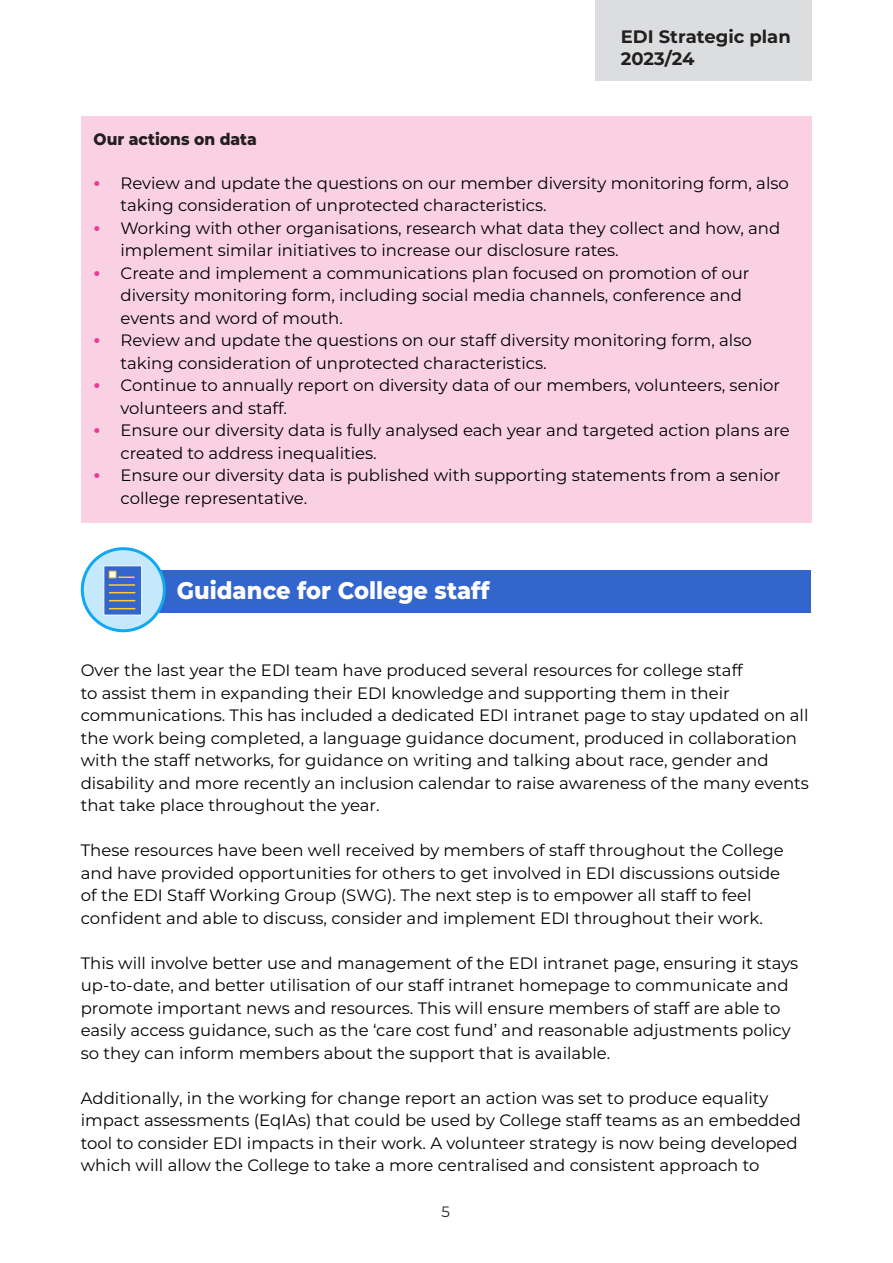
<style>
.page{position:relative;width:893px;height:1263px;background:#fff}
.page>*{position:absolute;margin:0;border:0;box-sizing:border-box;transform-origin:0 0}
.t1{font:800 24px "Montserrat";color:#fff;scale:.94 1}
.t2{font:700 18px/21.6px "Montserrat";color:#231f20}
.t3{font:16.5px/22.5px "Montserrat";color:#000}
.t4{font:800 16.5px "Montserrat";color:#231f20;scale:.94 1}
.t5{font:15px "Montserrat";color:#231f20}
.s1{font-weight:700;font-size:19.5px;color:#ed3896}
</style>
<div class="page">
<div style="left:595px;top:0;width:217px;height:81px;background:#dcdddf"></div>
<div style="left:81px;top:116px;width:730px;height:406px;background:#f9d1e2"></div>
<div style="left:152px;top:570px;width:659px;height:43px;background:#36c"></div>
<div style="left:82px;top:549px;width:82px;height:82px;background:#c4e9fc;border-radius:50%"></div>
<div style="left:81px;top:547px;width:85px;height:85px;border:3px solid #11a8f2;border-radius:50%"></div>
<div style="left:103px;top:565px;width:39px;height:50px;background:#36c;border:1px solid #fff"></div>
<hr style="left:109px;top:584px;width:26px;height:2px;background:#fc3">
<svg style="left:110px;top:592px;width:25px;height:1px"></svg>
<svg style="left:110px;top:600px;width:25px;height:1px"></svg>
<div style="left:109px;top:571px;width:7px;height:7px;background:#fff;border:1px solid #fc3"></div>
<svg style="left:110px;top:608px;width:25px;height:1px"></svg>
<svg style="left:119px;top:576px;width:15px;height:2px"></svg>
<p class="t2" style="left:621px;top:25px;width:172px">EDI Strategic plan<br>2023/24</p>
<p class="t4" style="left:94px;top:127px;width:175px">Our actions on data</p>
<p class="t3" style="left:121px;top:171px;width:670px;text-indent:-27px"><span class="s1">•</span> Review and update the questions on our member diversity monitoring form, also taking consideration of unprotected characteristics.</p>
<p class="t3" style="left:121px;top:216px;width:661px;text-indent:-27px"><span class="s1">•</span> Working with other organisations, research what data they collect and how, and implement similar initiatives to increase our disclosure rates.</p>
<p class="t3" style="left:121px;top:261px;width:630px;text-indent:-27px"><span class="s1">•</span> Create and implement a communications plan focused on promotion of our diversity monitoring form, including social media channels, conference and events and word of mouth.</p>
<p class="t3" style="left:121px;top:329px;width:633px;text-indent:-27px"><span class="s1">•</span> Review and update the questions on our staff diversity monitoring form, also taking consideration of unprotected characteristics.</p>
<p class="t3" style="left:121px;top:374px;width:661px;text-indent:-27px"><span class="s1">•</span> Continue to annually report on diversity data of our members, volunteers, senior volunteers and staff.</p>
<p class="t3" style="left:121px;top:419px;width:671px;text-indent:-27px"><span class="s1">•</span> Ensure our diversity data is fully analysed each year and targeted action plans are created to address inequalities.</p>
<p class="t3" style="left:121px;top:464px;width:661px;text-indent:-27px"><span class="s1">•</span> Ensure our diversity data is published with supporting statements from a senior college representative.</p>
<p class="t1" style="left:177px;top:573px;width:334px">Guidance for College staff</p>
<p class="t3" style="left:81px;top:659px;width:730px">Over the last year the EDI team have produced several resources for college staff<br>to assist them in expanding their EDI knowledge and supporting them in their communications. This has included a dedicated EDI intranet page to stay updated on all the work being completed, a language guidance document, produced in collaboration with the staff networks, for guidance on writing and talking about race, gender and disability and more recently an inclusion calendar to raise awareness of the many events that take place throughout the year.</p>
<p class="t3" style="left:81px;top:839px;width:705px">These resources have been well received by members of staff throughout the College and have provided opportunities for others to get involved in EDI discussions outside of the EDI Staff Working Group (SWG). The next step is to empower all staff to feel confident and able to discuss, consider and implement EDI throughout their work.</p>
<p class="t3" style="left:81px;top:951px;width:719px">This will involve better use and management of the EDI intranet page, ensuring it stays up-to-date, and better utilisation of our staff intranet homepage to communicate and promote important news and resources. This will ensure members of staff are able to easily access guidance, such as the ‘care cost fund’ and reasonable adjustments policy so they can inform members about the support that is available.</p>
<p class="t3" style="left:81px;top:1086px;width:722px">Additionally, in the working for change report an action was set to produce equality impact assessments (EqIAs) that could be used by College staff teams as an embedded tool to consider EDI impacts in their work. A volunteer strategy is now being developed which will allow the College to take a more centralised and consistent approach to</p>
<p class="t5" style="left:441px;top:1202px;width:10px">5</p>
</div>
